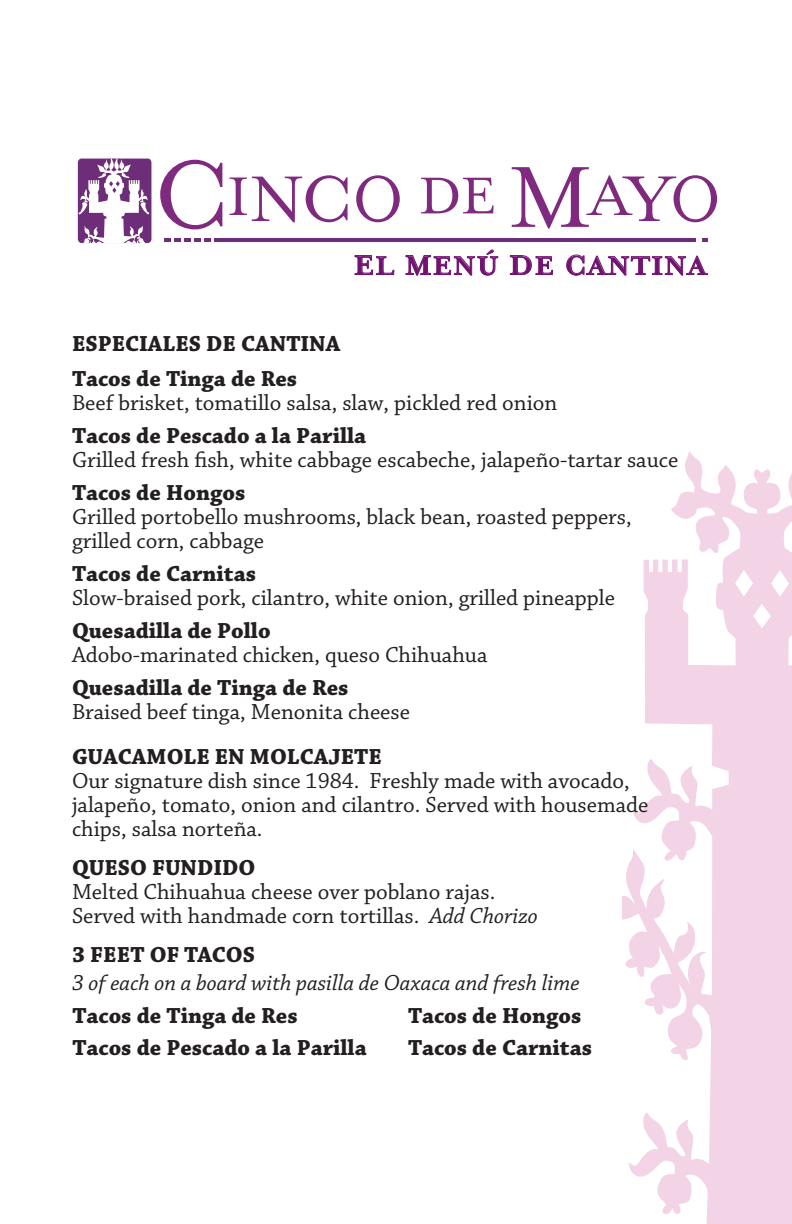
<style>
.page{position:relative;width:792px;height:1224px;background:#fff}
.page>*{position:absolute;margin:0;border:0;box-sizing:border-box;transform-origin:0 0}
.t1{font:700 29.8px "Mrs Eaves";letter-spacing:.04em;color:#711271}
.t2{font:23px/24px "Chaparral Pro";color:#231f20}
.t3{font:700 23px/32px "Chaparral Pro";color:#231f20}
.t4{font:italic 23px/28px "Chaparral Pro";color:#231f20}
.s1{font-size:31.6px}
.s2{font-weight:700}
.s3{font-style:italic}
.s4{font-weight:700;font-style:normal}
</style>
<div class="page">
<svg style="left:622px;top:451px;width:170px;height:773px;fill:#f3d3e6"></svg>
<svg style="left:355px;top:255px;width:39px;height:20px"></svg>
<svg style="left:406px;top:249px;width:92px;height:27px"></svg>
<svg style="left:510px;top:255px;width:43px;height:20px"></svg>
<svg style="left:566px;top:255px;width:142px;height:21px"></svg>
<div style="left:78px;top:159px;width:73px;height:84px;background:#6d2d79;border-radius:4px"></div>
<svg style="left:79px;top:159px;width:70px;height:84px"></svg>
<svg style="left:164px;top:238px;width:46px;height:3px"></svg>
<svg style="left:702px;top:238px;width:6px;height:3px"></svg>
<hr style="left:214px;top:238px;width:482px;height:3px;background:#5d166a">
<svg style="left:160px;top:160px;width:62px;height:69px"></svg>
<svg style="left:230px;top:175px;width:118px;height:47px"></svg>
<svg style="left:356px;top:175px;width:44px;height:47px"></svg>
<svg style="left:421px;top:178px;width:73px;height:35px"></svg>
<svg style="left:512px;top:167px;width:205px;height:62px"></svg>
<p class="t1" style="left:354px;top:249px;width:354px"><span class="s1">E</span>L <span class="s1">M</span>ENÚ <span class="s1">D</span>E <span class="s1">C</span>ANTINA</p>
<p class="t3" style="left:72px;top:329px;width:270px">ESPECIALES DE CANTINA</p>
<p class="t2" style="left:72px;top:368px;width:487px"><span class="s2">Tacos de Tinga de Res<br></span>Beef brisket, tomatillo salsa, slaw, pickled red onion</p>
<p class="t2" style="left:72px;top:425px;width:608px"><span class="s2">Tacos de Pescado a la Parilla<br></span>Grilled fresh fish, white cabbage escabeche, jalapeño-tartar sauce</p>
<p class="t2" style="left:72px;top:482px;width:561px"><span class="s2">Tacos de Hongos<br></span>Grilled portobello mushrooms, black bean, roasted peppers, grilled corn, cabbage</p>
<p class="t2" style="left:72px;top:563px;width:545px"><span class="s2">Tacos de Carnitas<br></span>Slow-braised pork, cilantro, white onion, grilled pineapple</p>
<p class="t2" style="left:72px;top:620px;width:417px"><span class="s2">Quesadilla de Pollo<br></span>Adobo-marinated chicken, queso Chihuahua</p>
<p class="t2" style="left:72px;top:677px;width:339px"><span class="s2">Quesadilla de Tinga de Res<br></span>Braised beef tinga, Menonita cheese</p>
<p class="t2" style="left:72px;top:746px;width:578px"><span class="s2">GUACAMOLE EN MOLCAJETE<br></span>Our signature dish since 1984. Freshly made with avocado, jalapeño, tomato, onion and cilantro. Served with housemade chips, salsa norteña.</p>
<p class="t2" style="left:72px;top:857px;width:467px"><span class="s2">QUESO FUNDIDO<br></span>Melted Chihuahua cheese over poblano rajas.<br>Served with handmade corn tortillas. <span class="s3">Add Chorizo</span></p>
<p class="t4" style="left:72px;top:942px;width:509px"><span class="s4">3 FEET OF TACOS<br></span>3 of each on a board with pasilla de Oaxaca and fresh lime</p>
<p class="t3" style="left:72px;top:1001px;width:296px">Tacos de Tinga de Res<br>Tacos de Pescado a la Parilla</p>
<p class="t3" style="left:408px;top:1001px;width:186px">Tacos de Hongos<br>Tacos de Carnitas</p>
</div>
